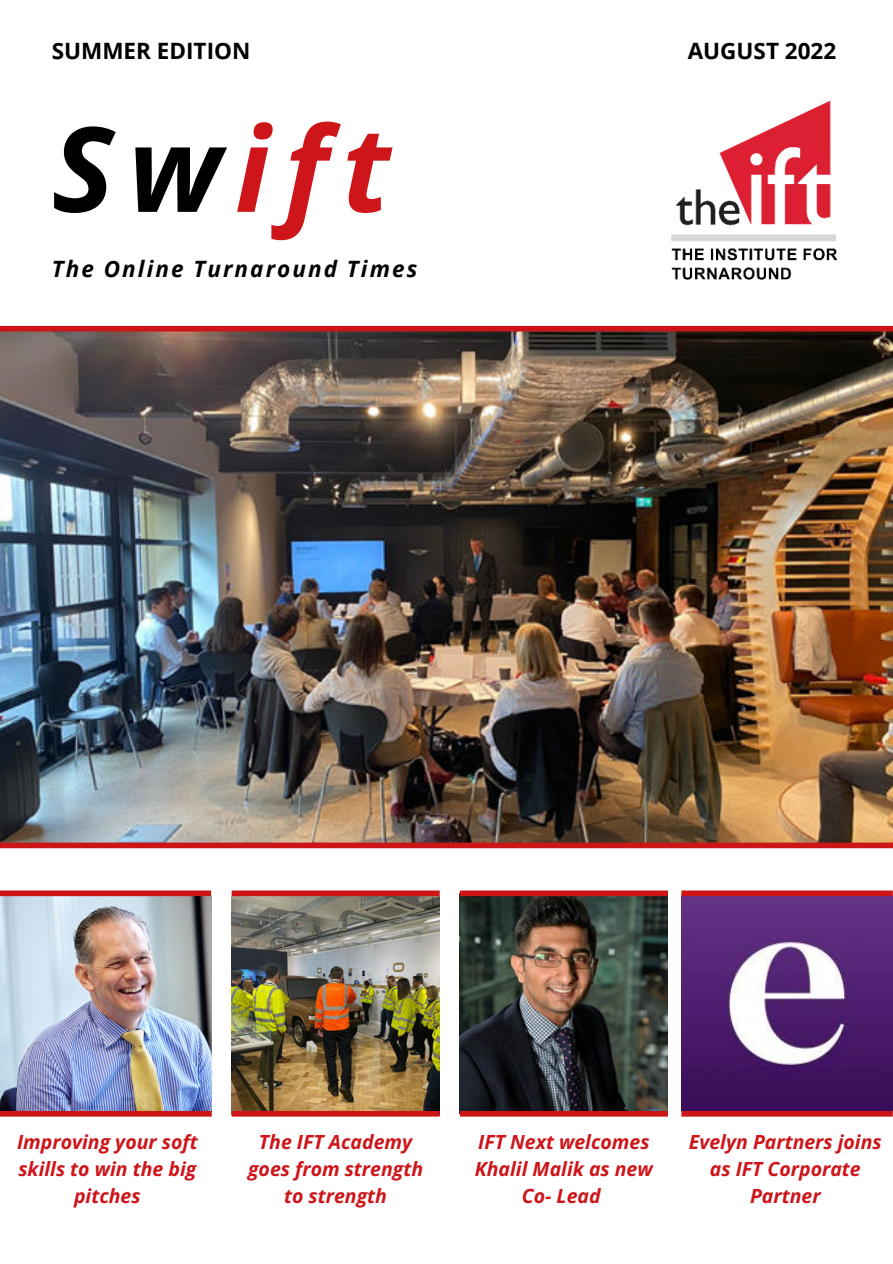
<style>
.page{position:relative;width:893px;height:1264px;background:#fff}
.page>*{position:absolute;margin:0;border:0;box-sizing:border-box;transform-origin:0 0}
.t1{font:italic 700 117.9px "Open Sans";letter-spacing:.12em;color:#cd151a}
.t2{font:italic 700 22.5px "Open Sans";letter-spacing:.09em;color:#000}
.t3{font:700 22.5px "Open Sans";color:#000}
.t4{font:italic 700 19.5px/27px "Open Sans";color:#cd151a;text-align:center}
.s1{color:#000}
</style>
<div class="page">
<img style="left:0;top:331px;width:892px;height:511px">
<img style="left:0;top:896px;width:211px;height:214px">
<img style="left:232px;top:896px;width:207px;height:214px">
<img style="left:460px;top:896px;width:208px;height:214px">
<img style="left:681px;top:896px;width:211px;height:214px">
<img style="left:671px;top:100px;width:166px;height:180px">
<div style="left:0;top:842px;width:892px;height:6px;background:#cb1517"></div>
<div style="left:0;top:326px;width:892px;height:5px;background:#cb1517"></div>
<div style="left:0;top:1110px;width:212px;height:6px;background:#cb1517"></div>
<div style="left:232px;top:1110px;width:207px;height:6px;background:#cb1517"></div>
<div style="left:460px;top:1110px;width:208px;height:6px;background:#cb1517"></div>
<div style="left:681px;top:1110px;width:211px;height:6px;background:#cb1517"></div>
<div style="left:0;top:890px;width:211px;height:6px;background:#cb1517"></div>
<div style="left:232px;top:890px;width:207px;height:6px;background:#cb1517"></div>
<div style="left:460px;top:890px;width:208px;height:6px;background:#cb1517"></div>
<div style="left:681px;top:890px;width:211px;height:6px;background:#cb1517"></div>
<p class="t3" style="left:52px;top:35px;width:200px">SUMMER EDITION</p>
<p class="t3" style="left:687px;top:35px;width:150px">AUGUST 2022</p>
<h1 class="t1" style="left:52px;top:86px;width:340px"><span class="s1">Sw</span>ift</h1>
<p class="t2" style="left:52px;top:253px;width:367px">The Online Turnaround Times</p>
<p class="t4" style="left:17px;top:1127px;width:182px">Improving your soft skills to win the big pitches</p>
<p class="t4" style="left:248px;top:1127px;width:176px">The IFT Academy goes from strength to strength</p>
<p class="t4" style="left:475px;top:1127px;width:179px">IFT Next welcomes<br>Khalil Malik as new<br>Co- Lead</p>
<p class="t4" style="left:688px;top:1127px;width:194px">Evelyn Partners joins as IFT Corporate<br>Partner</p>
</div>
